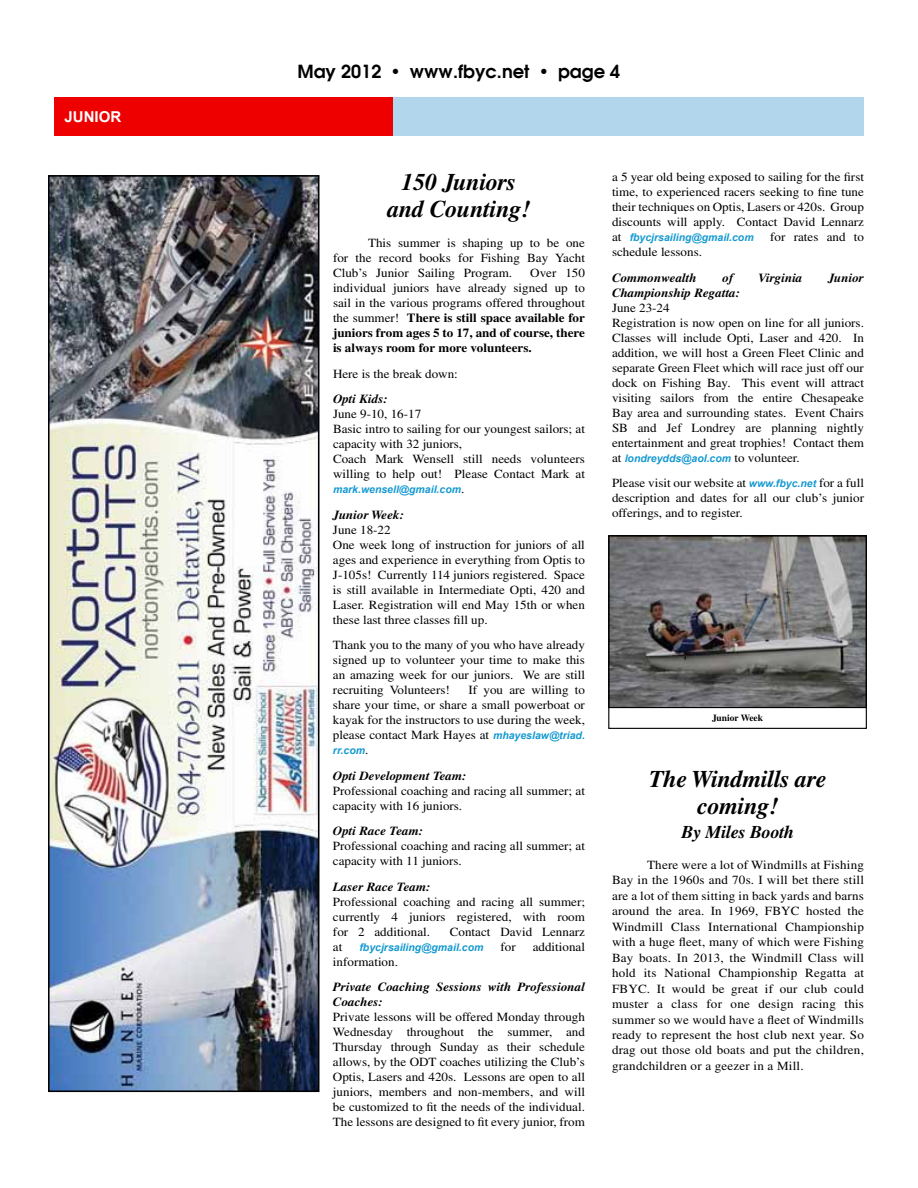
<style>
.page{position:relative;width:918px;height:1188px;background:#fff}
.page>*{position:absolute;margin:0;border:0;box-sizing:border-box;transform-origin:0 0}
.t1{font:italic 700 24px/27px "Times";letter-spacing:-.01em;color:#000;text-align:center}
.t2{font:600 18px "Avant Garde";color:#000}
.t3{font:italic 700 18px "Times";letter-spacing:-.01em;color:#000}
.t4{font:700 15px "Arial";color:#fff}
.t5{font:12.45px/15px "Times";color:#000;text-align:justify;scale:1.05 1}
.t6{font:700 12.45px/15px "Times";color:#000;text-align:justify;scale:1.05 1}
.t7{font:italic 700 12.45px/15px "Times";color:#000;scale:1.05 1}
.t8{font:italic 700 10.5px "Arial";color:#1499d1}
.t9{font:700 9.45px "Times";color:#000}
.s1{font-weight:400}
.s2{font-family:"Times";font-weight:400;font-style:normal;font-size:12.45px;color:#000}
.s3{font-family:"Arial";font-weight:700;font-style:italic;font-size:10.5px;color:#1499d1}
</style>
<div class="page">
<div style="left:54px;top:98px;width:339px;height:38px;background:#e00"></div>
<div style="left:393px;top:98px;width:471px;height:38px;background:#b2d7ec"></div>
<img style="left:610px;top:537px;width:255px;height:169px">
<div style="left:608px;top:535px;width:259px;height:194px;border:1px solid #000"></div>
<img style="left:51px;top:178px;width:265px;height:911px">
<div style="left:48px;top:175px;width:271px;height:917px;border:2px solid #000"></div>
<p class="t4" style="left:64px;top:108px;width:58px">JUNIOR</p>
<h2 class="t2" style="left:298px;top:60px;width:324px">May 2012 • www.fbyc.net • page 4</h2>
<h1 class="t1" style="left:387px;top:168px;width:145px">150 Juniors and Counting!</h1>
<p class="t5" style="left:333px;top:235px;width:242px;text-indent:35px">This summer is shaping up to be one for the record books for Fishing Bay Yacht Club’s Junior Sailing Program.</p>
<p class="t6" style="left:333px;top:265px;width:242px;text-indent:197px"><span class="s1">Over 150 individual juniors have already signed up to sail in the various programs offered throughout the summer!</span> There is still space available for juniors from ages 5 to 17, and of course, there is always room for more volunteers.</p>
<p class="t5" style="left:333px;top:366px;width:120px">Here is the break down:</p>
<p class="t7" style="left:333px;top:391px;width:54px">Opti Kids:</p>
<p class="t5" style="left:333px;top:406px;width:242px;text-align:left">June 9-10, 16-17<br>Basic intro to sailing for our youngest sailors; at capacity with 32 juniors,<br>Coach Mark Wensell still needs volunteers willing to help out! Please Contact Mark at</p>
<p class="t8" style="left:333px;top:484px;width:133px">mark.wensell@gmail.com<span class="s2">.</span></p>
<p class="t7" style="left:333px;top:507px;width:69px">Junior Week:</p>
<p class="t5" style="left:333px;top:522px;width:242px;text-align:left">June 18-22<br>One week long of instruction for juniors of all ages and experience in everything from Optis to J-105s! Currently 114 juniors registered. Space is still available in Intermediate Opti, 420 and Laser. Registration will end May 15th or when these last three classes fill up.</p>
<p class="t5" style="left:333px;top:637px;width:242px">Thank you to the many of you who have already signed up to volunteer your time to make this an amazing week for our juniors. We are still recruiting Volunteers!</p>
<p class="t5" style="left:333px;top:682px;width:242px;text-indent:136px">If you are willing to share your time, or share a small powerboat or kayak for the instructors to use during the week, please contact Mark Hayes at <span class="s3">mhayeslaw@triad.</span></p>
<p class="t8" style="left:333px;top:745px;width:37px">rr.com<span class="s2">.</span></p>
<p class="t7" style="left:333px;top:768px;width:129px">Opti Development Team:</p>
<p class="t5" style="left:333px;top:783px;width:242px">Professional coaching and racing all summer; at capacity with 16 juniors.</p>
<p class="t7" style="left:333px;top:823px;width:87px">Opti Race Team:</p>
<p class="t5" style="left:333px;top:838px;width:242px">Professional coaching and racing all summer; at capacity with 11 juniors.</p>
<p class="t7" style="left:333px;top:879px;width:94px">Laser Race Team:</p>
<p class="t5" style="left:333px;top:894px;width:241px">Professional coaching and racing all summer; currently 4 juniors registered, with room for 2 additional.</p>
<p class="t5" style="left:450px;top:924px;width:130px">Contact David Lennarz</p>
<p class="t5" style="left:333px;top:939px;width:10px">at</p>
<p class="t8" style="left:359px;top:941px;width:126px">fbycjrsailing@gmail.com</p>
<p class="t5" style="left:500px;top:939px;width:16px">for</p>
<p class="t5" style="left:533px;top:939px;width:51px">additional</p>
<p class="t5" style="left:333px;top:954px;width:63px">information.</p>
<p class="t7" style="left:333px;top:979px;width:241px">Private Coaching Sessions with Professional<br>Coaches:</p>
<p class="t5" style="left:333px;top:1009px;width:242px">Private lessons will be offered Monday through Wednesday throughout the summer, and Thursday through Sunday as their schedule allows, by the ODT coaches utilizing the Club’s Optis, Lasers and 420s. Lessons are open to all juniors, members and non-members, and will be customized to fit the needs of the individual.<br>The lessons are designed to fit every junior, from</p>
<p class="t5" style="left:612px;top:169px;width:242px">a 5 year old being exposed to sailing for the first time, to experienced racers seeking to fine tune their techniques on Optis, Lasers or 420s. Group discounts will apply. Contact David Lennarz</p>
<p class="t8" style="left:612px;top:232px;width:143px"><span class="s2">at</span> fbycjrsailing@gmail.com</p>
<p class="t5" style="left:770px;top:229px;width:91px">for rates and to</p>
<p class="t5" style="left:612px;top:244px;width:87px">schedule lessons.</p>
<p class="t7" style="left:612px;top:270px;width:82px">Commonwealth</p>
<p class="t7" style="left:723px;top:270px;width:12px">of</p>
<p class="t7" style="left:758px;top:270px;width:44px">Virginia</p>
<p class="t7" style="left:828px;top:270px;width:36px">Junior</p>
<p class="t7" style="left:612px;top:285px;width:124px">Championship Regatta:</p>
<p class="t5" style="left:612px;top:300px;width:242px;text-align:left">June 23-24<br>Registration is now open on line for all juniors.<br>Classes will include Opti, Laser and 420. In addition, we will host a Green Fleet Clinic and separate Green Fleet which will race just off our dock on Fishing Bay. This event will attract visiting sailors from the entire Chesapeake Bay area and surrounding states. Event Chairs SB and Jef Londrey are planning nightly entertainment and great trophies! Contact them</p>
<p class="t8" style="left:612px;top:452px;width:189px"><span class="s2">at</span> londreydds@aol.com <span class="s2">to volunteer.</span></p>
<p class="t5" style="left:612px;top:475px;width:242px">Please visit our website at <span class="s3">www.fbyc.net</span> for a full description and dates for all our club’s junior offerings, and to register.</p>
<p class="t9" style="left:712px;top:712px;width:53px">Junior Week</p>
<h1 class="t1" style="left:649px;top:765px;width:179px">The Windmills are coming!</h1>
<h2 class="t3" style="left:682px;top:822px;width:114px">By Miles Booth</h2>
<p class="t5" style="left:612px;top:857px;width:242px;line-height:15.5px;text-indent:35px">There were a lot of Windmills at Fishing Bay in the 1960s and 70s. I will bet there still are a lot of them sitting in back yards and barns around the area. In 1969, FBYC hosted the Windmill Class International Championship with a huge fleet, many of which were Fishing Bay boats. In 2013, the Windmill Class will hold its National Championship Regatta at FBYC. It would be great if our club could muster a class for one design racing this summer so we would have a fleet of Windmills ready to represent the host club next year. So drag out those old boats and put the children, grandchildren or a geezer in a Mill.</p>
</div>
